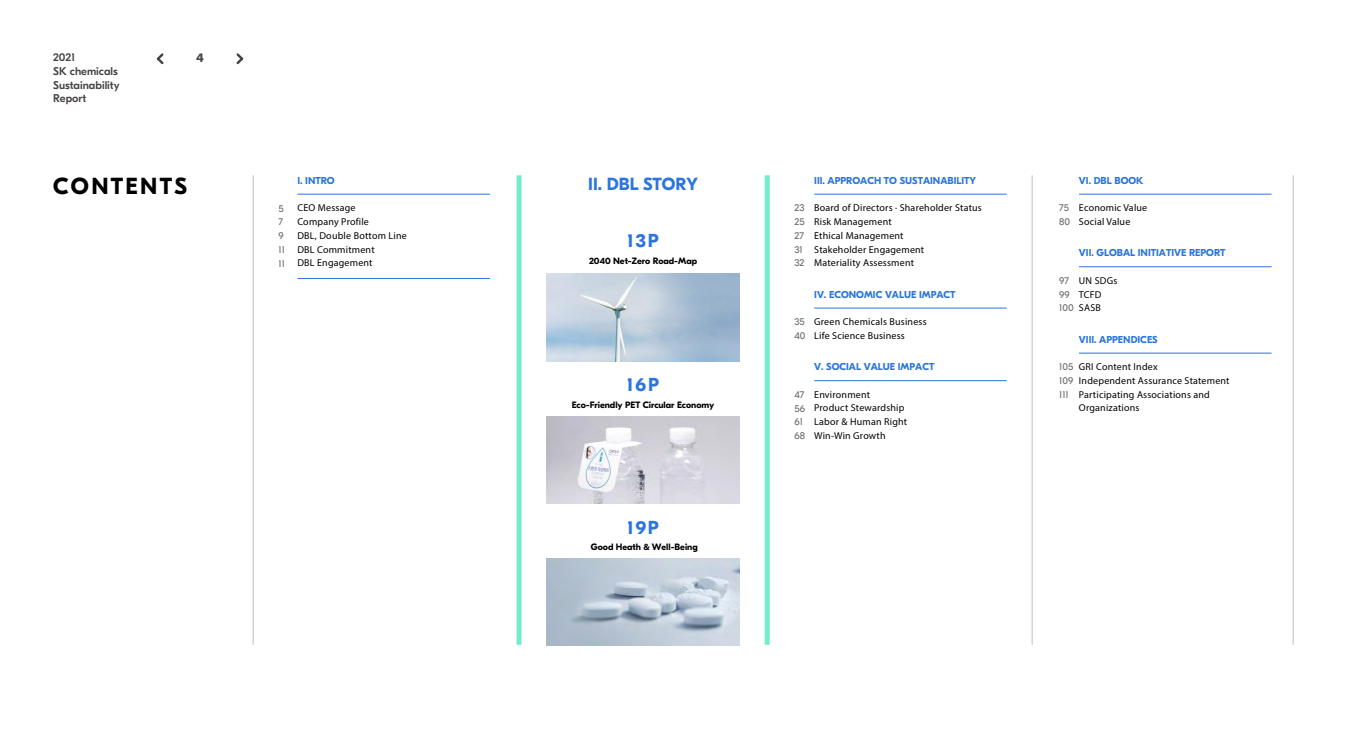
<style>
.page{position:relative;width:1347px;height:745px;background:#fff}
.page>*{position:absolute;margin:0;border:0;box-sizing:border-box;transform-origin:0 0}
.t1{font:700 23.12px "GT Eesti Pro Disp Trial";letter-spacing:.1em;color:#000}
.t2{font:700 18.75px "GT Eesti Pro Disp Trial";letter-spacing:.1em;color:#2b75dc}
.t3{font:700 17.5px "GT Eesti Pro Disp Trial";color:#2b75dc}
.t4{font:700 semi-expanded 13px "Myriad Pro";color:#454241}
.t5{font:500 11.25px/13.8px "GT Eesti Pro Disp Trial";color:#454241}
.t6{font:10px/13.8px "Myriad Pro";letter-spacing:.02em;color:#000}
.t7{font:700 10px "GT Eesti Pro Disp Trial";color:#2b75dc}
.t8{font:10px/13.8px "GT Eesti Pro Disp Trial";color:#727171}
.t9{font:700 9.12px "GT Eesti Pro Disp Trial";color:#000}
.s1{font-family:"Myriad Pro"}
</style>
<div class="page">
<hr style="left:1292px;top:175px;width:1px;height:469px;background:#c9ccce">
<hr style="left:814px;top:194px;width:192px;height:1px;background:#2b75dc">
<hr style="left:1079px;top:194px;width:192px;height:1px;background:#2b75dc">
<hr style="left:1079px;top:266px;width:192px;height:1px;background:#2b75dc">
<hr style="left:1079px;top:352px;width:192px;height:1px;background:#2b75dc">
<div style="left:516px;top:175px;width:5px;height:469px;background:#73eccc"></div>
<div style="left:764px;top:175px;width:5px;height:469px;background:#73eccc"></div>
<hr style="left:1031px;top:175px;width:1px;height:469px;background:#c9ccce">
<hr style="left:252px;top:175px;width:2px;height:469px;background:#c9ccce">
<svg style="left:157px;top:53px;width:6px;height:11px"></svg>
<svg style="left:236px;top:53px;width:7px;height:11px"></svg>
<img style="left:546px;top:274px;width:194px;height:87px">
<img style="left:546px;top:416px;width:194px;height:87px">
<img style="left:546px;top:558px;width:194px;height:87px">
<hr style="left:297px;top:194px;width:193px;height:1px;background:#2b75dc">
<hr style="left:297px;top:278px;width:193px;height:1px;background:#2b75dc">
<hr style="left:814px;top:307px;width:192px;height:1px;background:#2b75dc">
<hr style="left:814px;top:380px;width:192px;height:1px;background:#2b75dc">
<p class="t5" style="left:53px;top:51px;width:68px">2021<br>SK chemicals<br>Sustainability<br>Report</p>
<h3 class="t4" style="left:196px;top:49px;width:9px">4</h3>
<h1 class="t1" style="left:53px;top:176px;width:135px">CONTENTS</h1>
<p class="t7" style="left:814px;top:176px;width:163px">III. APPROACH TO SUSTAINABILITY</p>
<p class="t6" style="left:814px;top:201px;width:169px">Board of Directors · Shareholder Status<br>Risk Management<br>Ethical Management<br>Stakeholder Engagement<br>Materiality Assessment</p>
<p class="t7" style="left:297px;top:176px;width:39px">I. INTRO</p>
<p class="t6" style="left:297px;top:201px;width:111px">CEO Message<br>Company Profile<br>DBL, Double Bottom Line<br>DBL Commitment<br>DBL Engagement</p>
<p class="t7" style="left:1079px;top:176px;width:66px">VI. DBL BOOK</p>
<p class="t6" style="left:1079px;top:201px;width:70px">Economic Value<br>Social Value</p>
<p class="t7" style="left:1079px;top:249px;width:148px">VII. GLOBAL INITIATIVE REPORT</p>
<p class="t6" style="left:1079px;top:273px;width:40px">UN SDGs<br>TCFD<br>SASB</p>
<p class="t7" style="left:1079px;top:335px;width:80px">VIII. APPENDICES</p>
<p class="t6" style="left:1079px;top:359px;width:152px">GRI Content Index<br>Independent Assurance Statement<br>Participating Associations and<br>Organizations</p>
<h3 class="t3" style="left:588px;top:177px;width:111px">II. DBL STORY</h3>
<p class="t8" style="left:794px;top:202px;width:12px">23<br>25<br>27<br>31<br>32</p>
<p class="t8" style="left:1059px;top:202px;width:12px">75<br>80</p>
<p class="t8" style="left:1059px;top:274px;width:16px">97<br>99<br>100</p>
<p class="t8" style="left:279px;top:202px;width:8px">5<br>7<br>9<br>11<br>11</p>
<h2 class="t2" style="left:627px;top:233px;width:33px">13P</h2>
<p class="t9" style="left:589px;top:257px;width:110px">2040 Net-Zero Road-Map</p>
<p class="t7" style="left:814px;top:290px;width:143px">IV. ECONOMIC VALUE IMPACT</p>
<p class="t6" style="left:814px;top:314px;width:114px">Green Chemicals Business<br>Life Science Business</p>
<p class="t8" style="left:794px;top:315px;width:13px">35<br>40</p>
<p class="t7" style="left:814px;top:363px;width:122px">V. SOCIAL VALUE IMPACT</p>
<p class="t6" style="left:814px;top:387px;width:94px">Environment<br>Product Stewardship<br>Labor &amp; Human Right<br>Win-Win Growth</p>
<p class="t8" style="left:1059px;top:360px;width:16px;text-align:justify">105<br>109<br>111</p>
<h2 class="t2" style="left:627px;top:377px;width:33px">16P</h2>
<p class="t8" style="left:794px;top:388px;width:12px">47<br>56<br>61<br>68</p>
<p class="t9" style="left:572px;top:401px;width:144px">Eco-Friendly PET Circular Economy</p>
<h2 class="t2" style="left:627px;top:519px;width:33px">19P</h2>
<p class="t9" style="left:591px;top:543px;width:108px">Good Heath <span class="s1">&amp;</span> Well-Being</p>
</div>
